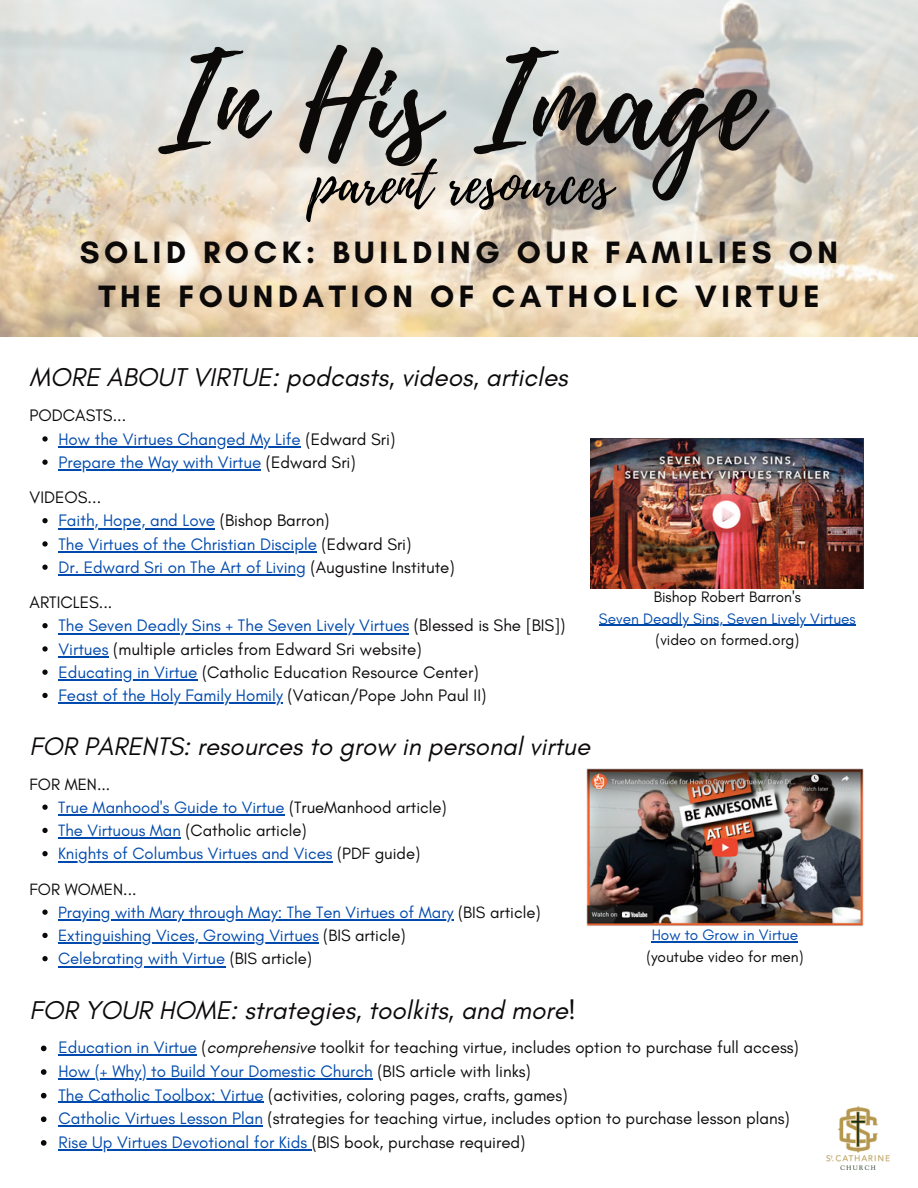
<style>
.page{position:relative;width:918px;height:1188px;background:#fff}
.page>*{position:absolute;margin:0;border:0;box-sizing:border-box;transform-origin:0 0}
.t1{font:132px "Playlist Script";color:#0c0909}
.t2{font:54px "Playlist Script";color:#000}
.t3{font:700 31.5px/43.8px "Glacial Indifference";letter-spacing:.145em;color:#0c0909;text-align:center}
.t4{font:italic 26.25px "Glacial Indifference";color:#0c0909}
.t5{font:italic 25.8px "Glacial Indifference";color:#0c0909}
.t6{font:16.95px/23.7px "Glacial Indifference";color:#0c0909}
.t7{font:16.95px/23.2px "Glacial Indifference";color:#004aad}
.t8{font:16.65px/23.2px "Glacial Indifference";color:#004aad}
.t9{font:16.65px "Glacial Indifference";color:#0c0909}
.t10{font:15.45px "Glacial Indifference";color:#0c0909}
.t11{font:15.45px "Glacial Indifference";color:#004aad}
.s1{color:#0c0909}
.s2{color:#004aad}
.s3{font-style:italic}
</style>
<div class="page">
<img style="left:0;top:0;width:918px;height:337px">
<svg style="left:42px;top:805px;width:6px;height:5px"></svg>
<hr style="left:58px;top:814px;width:227px;height:2px;background:#004aad">
<svg style="left:42px;top:828px;width:6px;height:5px"></svg>
<hr style="left:58px;top:838px;width:123px;height:1px;background:#004aad">
<svg style="left:42px;top:851px;width:6px;height:5px"></svg>
<hr style="left:58px;top:861px;width:275px;height:1px;background:#004aad">
<svg style="left:42px;top:910px;width:6px;height:5px"></svg>
<hr style="left:58px;top:919px;width:396px;height:2px;background:#004aad">
<svg style="left:42px;top:933px;width:6px;height:5px"></svg>
<hr style="left:58px;top:943px;width:261px;height:1px;background:#004aad">
<svg style="left:42px;top:956px;width:6px;height:5px"></svg>
<hr style="left:58px;top:966px;width:167px;height:1px;background:#004aad">
<img style="left:586px;top:769px;width:278px;height:157px">
<hr style="left:652px;top:942px;width:146px;height:1px;background:#004aad">
<svg style="left:41px;top:1046px;width:6px;height:5px"></svg>
<hr style="left:58px;top:1055px;width:139px;height:1px;background:#004aad">
<svg style="left:41px;top:1069px;width:6px;height:6px"></svg>
<hr style="left:58px;top:1078px;width:315px;height:1px;background:#004aad">
<svg style="left:41px;top:1093px;width:6px;height:5px"></svg>
<hr style="left:58px;top:1102px;width:206px;height:1px;background:#004aad">
<svg style="left:41px;top:1116px;width:6px;height:6px"></svg>
<hr style="left:58px;top:1125px;width:205px;height:2px;background:#004aad">
<svg style="left:41px;top:1140px;width:6px;height:6px"></svg>
<hr style="left:58px;top:1149px;width:254px;height:1px;background:#004aad">
<img style="left:591px;top:439px;width:272px;height:149px">
<hr style="left:599px;top:625px;width:257px;height:1px;background:#004aad">
<svg style="left:42px;top:436px;width:6px;height:6px"></svg>
<hr style="left:58px;top:446px;width:243px;height:2px;background:#004aad">
<svg style="left:42px;top:460px;width:6px;height:5px"></svg>
<hr style="left:58px;top:469px;width:203px;height:2px;background:#004aad">
<svg style="left:42px;top:518px;width:6px;height:5px"></svg>
<hr style="left:58px;top:528px;width:157px;height:1px;background:#004aad">
<svg style="left:42px;top:541px;width:6px;height:6px"></svg>
<hr style="left:58px;top:551px;width:259px;height:2px;background:#004aad">
<svg style="left:42px;top:565px;width:6px;height:5px"></svg>
<hr style="left:58px;top:574px;width:248px;height:2px;background:#004aad">
<svg style="left:42px;top:623px;width:6px;height:5px"></svg>
<hr style="left:58px;top:633px;width:351px;height:1px;background:#004aad">
<svg style="left:42px;top:646px;width:6px;height:6px"></svg>
<hr style="left:58px;top:656px;width:51px;height:2px;background:#004aad">
<svg style="left:42px;top:670px;width:6px;height:5px"></svg>
<hr style="left:58px;top:679px;width:139px;height:2px;background:#004aad">
<svg style="left:42px;top:693px;width:6px;height:5px"></svg>
<hr style="left:58px;top:703px;width:225px;height:1px;background:#004aad">
<img style="left:826px;top:1107px;width:63px;height:63px">
<h1 class="t1" style="left:158px;top:9px;width:603px">In His Image</h1>
<h3 class="t3" style="left:80px;top:230px;width:760px">SOLID ROCK: BUILDING OUR FAMILIES ON<br>THE FOUNDATION OF CATHOLIC VIRTUE</h3>
<h2 class="t2" style="left:312px;top:145px;width:302px">parent resources</h2>
<h3 class="t4" style="left:30px;top:361px;width:540px">MORE ABOUT VIRTUE: podcasts, videos, articles</h3>
<p class="t6" style="left:30px;top:404px;width:98px">PODCASTS...</p>
<p class="t7" style="left:58px;top:427px;width:338px">How the Virtues Changed My Life <span class="s1">(Edward Sri)<br></span>Prepare the Way with Virtue <span class="s1">(Edward Sri)</span></p>
<p class="t6" style="left:30px;top:485px;width:73px">VIDEOS...</p>
<p class="t7" style="left:58px;top:509px;width:398px">Faith, Hope, and Love <span class="s1">(Bishop Barron)<br></span>The Virtues of the Christian Disciple <span class="s1">(Edward Sri)<br></span>Dr. Edward Sri on The Art of Living <span class="s1">(Augustine Institute)</span></p>
<p class="t6" style="left:30px;top:590px;width:84px">ARTICLES...</p>
<p class="t6" style="left:58px;top:614px;width:509px;line-height:23.2px"><span class="s2">The Seven Deadly Sins + The Seven Lively Virtues</span> (Blessed is She [BIS])<br><span class="s2">Virtues</span> (multiple articles from Edward Sri website)<br><span class="s2">Educating in Virtue</span> (Catholic Education Resource Center)<br><span class="s2">Feast of the Holy Family Homily</span> (Vatican/Pope John Paul II)</p>
<p class="t10" style="left:654px;top:588px;width:149px">Bishop Robert Barron's</p>
<p class="t11" style="left:599px;top:609px;width:258px">Seven Deadly Sins, Seven Lively Virtues</p>
<p class="t10" style="left:656px;top:630px;width:145px">(video on formed.org)</p>
<h3 class="t5" style="left:30px;top:731px;width:562px">FOR PARENTS: resources to grow in personal virtue</h3>
<p class="t8" style="left:58px;top:795px;width:390px">True Manhood's Guide to Virtue <span class="s1">(TrueManhood article)<br></span>The Virtuous Man <span class="s1">(Catholic article)<br></span>Knights of Columbus Virtues and Vices <span class="s1">(PDF guide)</span></p>
<p class="t9" style="left:30px;top:774px;width:82px">FOR MEN...</p>
<p class="t9" style="left:30px;top:879px;width:108px">FOR WOMEN...</p>
<p class="t8" style="left:58px;top:900px;width:484px">Praying with Mary through May: The Ten Virtues of Mary <span class="s1">(BIS article)<br></span>Extinguishing Vices, Growing Virtues <span class="s1">(BIS article)<br></span>Celebrating with Virtue <span class="s1">(BIS article)</span></p>
<p class="t11" style="left:652px;top:926px;width:148px">How to Grow in Virtue</p>
<p class="t10" style="left:646px;top:947px;width:159px">(youtube video for men)</p>
<h3 class="t4" style="left:30px;top:994px;width:548px">FOR YOUR HOME: strategies, toolkits, and more!</h3>
<p class="t6" style="left:58px;top:1036px;width:742px"><span class="s2">Education in Virtue</span> (<span class="s3">comprehensive</span> toolkit for teaching virtue, includes option to purchase full access)<br><span class="s2">How (+ Why) to Build Your Domestic Church</span> (BIS article with links)<br><span class="s2">The Catholic Toolbox: Virtue</span> (activities, coloring pages, crafts, games)<br><span class="s2">Catholic Virtues Lesson Plan</span> (strategies for teaching virtue, includes option to purchase lesson plans)<br><span class="s2">Rise Up Virtues Devotional for Kids</span> (BIS book, purchase required)</p>
</div>
